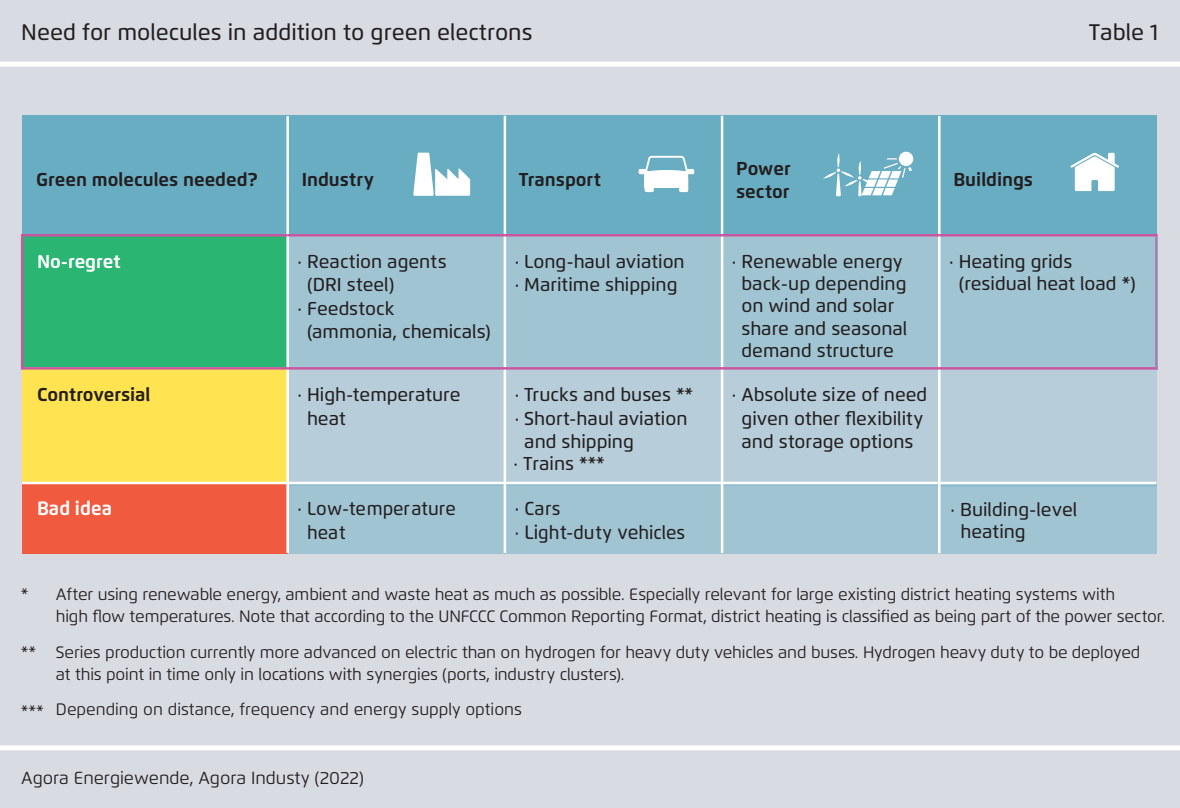
<style>
.page{position:relative;width:1180px;height:808px;background:#fff}
.page>*{position:absolute;margin:0;border:0;box-sizing:border-box;transform-origin:0 0}
.t1{font:500 22.5px "Flexo";color:#231f20}
.t2{font:700 19.25px "Flexo";color:#fff;scale:.96 1}
.t3{font:500 18.75px/24.5px "Flexo";letter-spacing:.005em;color:#231f20;scale:.96 1}
.t4{font:500 18.5px/22.2px "Flexo";color:#231f20}
.t5{font:700 18.5px/23.5px "Flexo";color:#231f20}
.t6{font:700 18.5px "Flexo";letter-spacing:-.005em;color:#fff}
.t7{font:17.5px "Flexo";letter-spacing:-.005em;color:#231f20}
.t8{font:16.5px/22px "Flexo";letter-spacing:-.01em;color:#231f20}
.s1{font-size:19.25px}
</style>
<div class="page">
<div style="left:0;top:1px;width:1180px;height:807px;background:#d9dbe3"></div>
<div style="left:0;top:62px;width:1180px;height:5px;background:#fff"></div>
<div style="left:0;top:745px;width:1180px;height:5px;background:#fff"></div>
<div style="left:22px;top:116px;width:266px;height:119px;background:#69adc3"></div>
<div style="left:288px;top:116px;width:217px;height:119px;background:#69adc3"></div>
<div style="left:505px;top:116px;width:217px;height:119px;background:#69adc3"></div>
<div style="left:722px;top:116px;width:217px;height:119px;background:#69adc3"></div>
<div style="left:939px;top:116px;width:217px;height:119px;background:#69adc3"></div>
<div style="left:22px;top:235px;width:266px;height:132px;background:#2bb572"></div>
<div style="left:288px;top:235px;width:217px;height:132px;background:#a1c4d3"></div>
<div style="left:505px;top:235px;width:217px;height:132px;background:#a1c4d3"></div>
<div style="left:722px;top:235px;width:217px;height:132px;background:#a1c4d3"></div>
<div style="left:939px;top:235px;width:217px;height:132px;background:#a1c4d3"></div>
<div style="left:288px;top:483px;width:217px;height:70px;background:#a1c4d3"></div>
<div style="left:505px;top:483px;width:217px;height:70px;background:#a1c4d3"></div>
<div style="left:722px;top:483px;width:217px;height:70px;background:#a1c4d3"></div>
<div style="left:939px;top:483px;width:217px;height:70px;background:#a1c4d3"></div>
<div style="left:22px;top:368px;width:266px;height:115px;background:#ffe350"></div>
<div style="left:288px;top:368px;width:217px;height:118px;background:#b7cdd9"></div>
<div style="left:505px;top:368px;width:217px;height:118px;background:#b7cdd9"></div>
<div style="left:722px;top:368px;width:217px;height:117px;background:#b7cdd9"></div>
<div style="left:939px;top:368px;width:217px;height:119px;background:#b7cdd9"></div>
<div style="left:22px;top:483px;width:266px;height:70px;background:#f05a3f"></div>
<hr style="left:286px;top:116px;width:3px;height:437px;background:#fff">
<hr style="left:721px;top:116px;width:2px;height:437px;background:#fff">
<hr style="left:22px;top:482px;width:1134px;height:2px;background:#fff">
<hr style="left:504px;top:116px;width:2px;height:437px;background:#fff">
<hr style="left:938px;top:116px;width:2px;height:437px;background:#fff">
<hr style="left:21px;top:234px;width:267px;height:2px;background:#c956a0">
<hr style="left:288px;top:234px;width:217px;height:2px;background:#c956a0">
<hr style="left:505px;top:234px;width:217px;height:2px;background:#c956a0">
<hr style="left:722px;top:234px;width:217px;height:2px;background:#c956a0">
<hr style="left:939px;top:234px;width:219px;height:2px;background:#c956a0">
<hr style="left:23px;top:367px;width:1135px;height:3px;background:#c956a0">
<hr style="left:21px;top:236px;width:2px;height:134px;background:#c956a0">
<hr style="left:1155px;top:236px;width:3px;height:133px;background:#a27eaf">
<svg style="left:413px;top:153px;width:57px;height:43px"></svg>
<svg style="left:1070px;top:153px;width:49px;height:38px"></svg>
<svg style="left:823px;top:153px;width:91px;height:43px"></svg>
<div style="left:686px;top:169px;width:8px;height:5px;background:#fff;border-radius:2px"></div>
<div style="left:639px;top:169px;width:8px;height:5px;background:#fff;border-radius:2px"></div>
<svg style="left:644px;top:155px;width:45px;height:37px"></svg>
<h1 class="t1" style="left:21px;top:19px;width:513px">Need for molecules in addition to green electrons</h1>
<h1 class="t1" style="left:1089px;top:19px;width:71px">Table 1</h1>
<p class="t5" style="left:36px;top:168px;width:223px">Green molecules needed?</p>
<p class="t5" style="left:302px;top:168px;width:74px">Industry</p>
<p class="t5" style="left:519px;top:168px;width:84px">Transport</p>
<p class="t5" style="left:736px;top:156px;width:56px">Power sector</p>
<p class="t5" style="left:953px;top:168px;width:81px">Buildings</p>
<p class="t6" style="left:37px;top:250px;width:85px">No-regret</p>
<p class="t4" style="left:298px;top:250px;width:151px">· Reaction agents</p>
<p class="t4" style="left:307px;top:274px;width:89px">(DRI steel)</p>
<p class="t4" style="left:298px;top:297px;width:98px">· Feedstock</p>
<p class="t4" style="left:307px;top:321px;width:185px">(ammonia, chemicals)</p>
<p class="t4" style="left:515px;top:249px;width:171px;line-height:23.5px">· Long-haul aviation · Maritime shipping</p>
<p class="t4" style="left:732px;top:250px;width:177px;text-align:center">· Renewable energy back-up depending on wind and solar share and seasonal demand structure</p>
<p class="t4" style="left:959px;top:250px;width:179px;text-indent:-10px">· Heating grids (residual heat load *)</p>
<p class="t5" style="left:37px;top:383px;width:115px">Controversial</p>
<p class="t4" style="left:307px;top:383px;width:155px;line-height:23.5px;text-indent:-10px">· High-temperature heat</p>
<p class="t4" style="left:515px;top:384px;width:180px">· Trucks and buses **</p>
<p class="t4" style="left:515px;top:407px;width:174px">· Short-haul aviation</p>
<p class="t4" style="left:524px;top:431px;width:111px">and shipping</p>
<p class="t4" style="left:514px;top:453px;width:93px">· Trains ***</p>
<p class="t2" style="left:37px;top:496px;width:80px">Bad idea</p>
<p class="t3" style="left:307px;top:496px;width:156px;text-indent:-10px">· Low-temperature heat</p>
<p class="t3" style="left:515px;top:496px;width:179px"><span class="s1">·</span> Cars<br>· <span class="s1">Li</span>gh<span class="s1">t-</span>duty <span class="s1">ve</span>hicles</p>
<p class="t4" style="left:732px;top:383px;width:197px;line-height:23.5px;text-align:center">· Absolute size of need given other flexibility and storage options</p>
<p class="t4" style="left:961px;top:498px;width:118px;text-indent:-10px">· Building-level heating</p>
<p class="t8" style="left:56px;top:583px;width:1111px;text-indent:-35px">* After using renewable energy, ambient and waste heat as much as possible. Especially relevant for large existing district heating systems with<br>high flow temperatures. Note that according to the UNFCCC Common Reporting Format, district heating is classified as being part of the power sector.</p>
<p class="t8" style="left:21px;top:641px;width:17px">**</p>
<p class="t8" style="left:56px;top:641px;width:1086px">Series production currently more advanced on electric than on hydrogen for heavy duty vehicles and buses. Hydrogen heavy duty to be deployed</p>
<p class="t8" style="left:21px;top:701px;width:24px">***</p>
<p class="t8" style="left:56px;top:663px;width:570px">at this point in time only in locations with synergies (ports, industry clusters).</p>
<p class="t8" style="left:56px;top:698px;width:468px">Depending on distance, frequency and energy supply options</p>
<p class="t7" style="left:21px;top:767px;width:344px">Agora Energiewende, Agora Industy (2022)</p>
</div>
